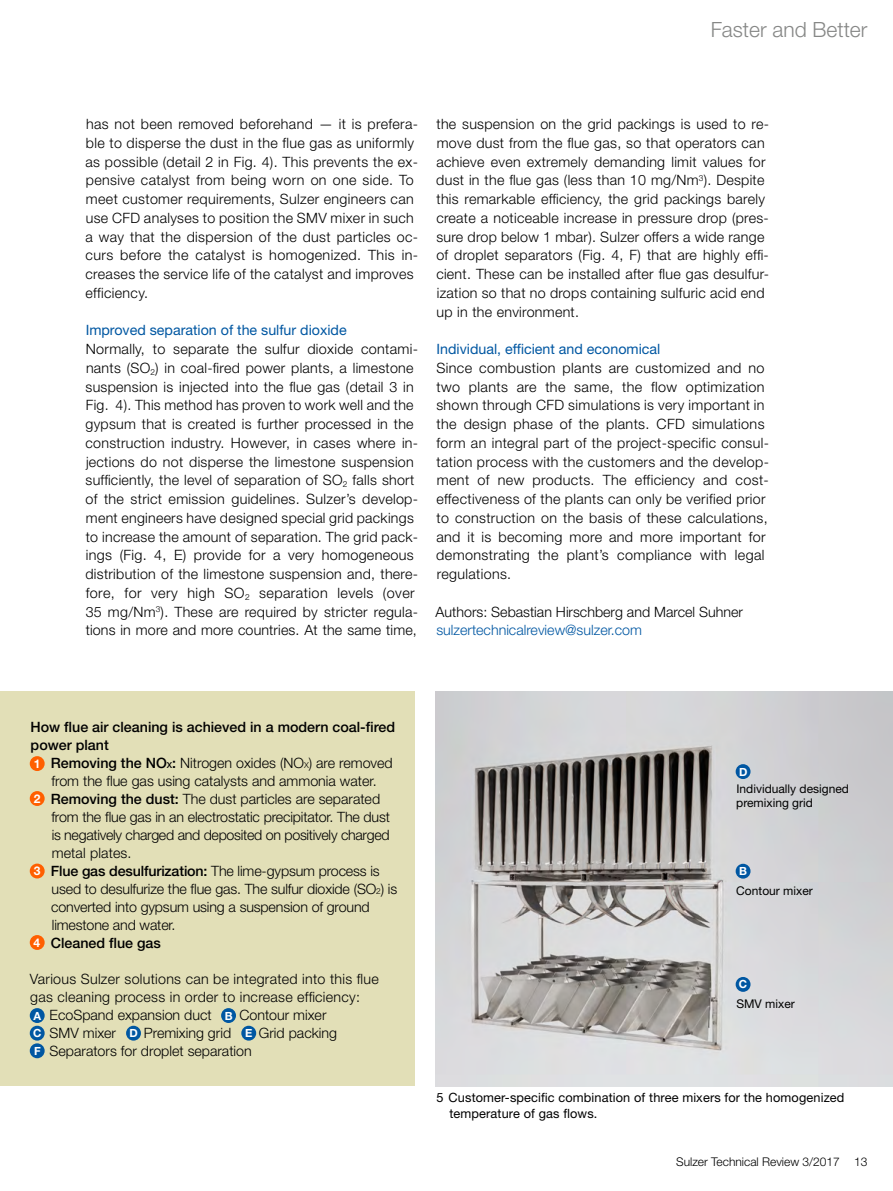
<style>
.page{position:relative;width:893px;height:1191px;background:#fff}
.page>*{position:absolute;margin:0;border:0;box-sizing:border-box;transform-origin:0 0}
.t1{font:300 21px "Helvetica Neue LT Std";color:#868786}
.t2{font:300 14.25px/18.8px "Helvetica Neue LT Std";letter-spacing:.02em;color:#000}
.t3{font:300 14.25px/18px "Helvetica Neue LT Std";letter-spacing:-.01em;color:#000}
.t4{font:300 14.25px "Helvetica Neue LT Std";color:#000}
.t5{font:500 14.25px/18px "Helvetica Neue LT Std";color:#000}
.t6{font:14.25px "Helvetica Neue LT Std";color:#0057a2}
.t7{font:300 14.25px "Helvetica Neue LT Std";color:#0057a2}
.t8{font:12.75px/15.8px "Helvetica Neue LT Std";letter-spacing:.01em;color:#000}
.t9{font:12px/14.4px "Helvetica Neue LT Std";color:#000}
.t10{font:300 12px "Helvetica Neue LT Std";color:#000}
.t11{font:700 12px "Helvetica Neue LT Std";color:#fff}
.t12{font:700 11.25px/17.5px "Helvetica Neue LT Std";color:#fff}
.s1{font-weight:500}
.s2{font-weight:500;font-size:8.25px}
.s3{font-size:8.25px}
</style>
<div class="page">
<div style="left:0;top:692px;width:415px;height:394px;background:#e2dfb7"></div>
<img style="left:436px;top:692px;width:457px;height:394px">
<div style="left:736px;top:863px;width:14px;height:15px;background:#0057a2;border-radius:50%"></div>
<div style="left:736px;top:977px;width:14px;height:14px;background:#0057a2;border-radius:50%"></div>
<div style="left:736px;top:764px;width:14px;height:15px;background:#0057a2;border-radius:50%"></div>
<div style="left:30px;top:1008px;width:15px;height:15px;background:#0057a2;border-radius:50%"></div>
<div style="left:221px;top:1008px;width:15px;height:15px;background:#0057a2;border-radius:50%"></div>
<div style="left:30px;top:1025px;width:15px;height:15px;background:#0057a2;border-radius:50%"></div>
<div style="left:30px;top:1043px;width:15px;height:15px;background:#0057a2;border-radius:50%"></div>
<div style="left:126px;top:1025px;width:15px;height:15px;background:#0057a2;border-radius:50%"></div>
<div style="left:241px;top:1025px;width:15px;height:15px;background:#0057a2;border-radius:50%"></div>
<div style="left:30px;top:756px;width:15px;height:15px;background:#ff5f00;border-radius:50%"></div>
<div style="left:30px;top:791px;width:15px;height:15px;background:#ff5f00;border-radius:50%"></div>
<div style="left:30px;top:863px;width:15px;height:15px;background:#ff5f00;border-radius:50%"></div>
<div style="left:30px;top:935px;width:15px;height:15px;background:#ff5f00;border-radius:50%"></div>
<h1 class="t1" style="left:711px;top:17px;width:158px">Faster and Better</h1>
<p class="t2" style="left:86px;top:114px;width:334px">has not been removed beforehand — it is prefera&shy;ble to disperse the dust in the flue gas as uniformly as possible (detail 2 in Fig. 4). This prevents the ex&shy;pensive catalyst from being worn on one side. To meet customer requirements, Sulzer engineers can use CFD analyses to position the SMV mixer in such a way that the dispersion of the dust particles oc&shy;curs before the catalyst is homogenized. This in&shy;creases the service life of the catalyst and improves efficiency.</p>
<p class="t6" style="left:86px;top:322px;width:263px">Improved separation of the sulfur dioxide</p>
<p class="t2" style="left:85px;top:339px;width:334px">Normally, to separate the sulfur dioxide contami&shy;nants (SO<sub>2</sub>) in coal-fired power plants, a limestone suspension is injected into the flue gas (detail 3 in Fig. 4). This method has proven to work well and the gypsum that is created is further processed in the construction industry. However, in cases where in&shy;jections do not disperse the limestone suspension sufficiently, the level of separation of SO<sub>2</sub> falls short of the strict emission guidelines. Sulzer’s develop&shy;ment engineers have designed special grid packings to increase the amount of separation. The grid pack&shy;ings (Fig. 4, E) provide for a very homogeneous distribution of the limestone suspension and, there&shy;fore, for very high SO<sub>2</sub> separation levels (over 35 mg/Nm<sup>3</sup>). These are required by stricter regula&shy;tions in more and more countries. At the same time,</p>
<p class="t2" style="left:436px;top:114px;width:334px">the suspension on the grid packings is used to re&shy;move dust from the flue gas, so that operators can achieve even extremely demanding limit values for dust in the flue gas (less than 10 mg/Nm<sup>3</sup>). Despite this remarkable efficiency, the grid packings barely create a noticeable increase in pressure drop (pres&shy;sure drop below 1 mbar). Sulzer offers a wide range of droplet separators (Fig. 4, F) that are highly effi&shy;cient. These can be installed after flue gas desulfur&shy;ization so that no drops containing sulfuric acid end up in the environment.</p>
<p class="t6" style="left:436px;top:340px;width:225px">Individual, efficient and economical</p>
<p class="t2" style="left:436px;top:358px;width:334px">Since combustion plants are customized and no two plants are the same, the flow optimization shown through CFD simulations is very important in the design phase of the plants. CFD simulations form an integral part of the project-specific consul&shy;tation process with the customers and the develop&shy;ment of new products. The efficiency and cost&shy;effectiveness of the plants can only be verified prior to construction on the basis of these calculations, and it is becoming more and more important for demonstrating the plant’s compliance with legal regulations.</p>
<p class="t4" style="left:436px;top:603px;width:309px">Authors: Sebastian Hirschberg and Marcel Suhner</p>
<p class="t7" style="left:436px;top:621px;width:207px">sulzertechnicalreview@sulzer.com</p>
<p class="t5" style="left:31px;top:718px;width:366px">How flue air cleaning is achieved in a modern coal-fired power plant</p>
<p class="t3" style="left:51px;top:753px;width:348px"><span class="s1">Removing the NO</span><span class="s2">X</span><span class="s1">:</span> Nitrogen oxides (NO<span class="s3">X</span>) are removed from the flue gas using catalysts and ammonia water.<br><span class="s1">Removing the dust:</span> The dust particles are separated from the flue gas in an electrostatic precipitator. The dust is negatively charged and deposited on positively charged metal plates.<br><span class="s1">Flue gas desulfurization:</span> The lime-gypsum process is used to desulfurize the flue gas. The sulfur dioxide (SO<span class="s3">2</span>) is converted into gypsum using a suspension of ground limestone and water.</p>
<p class="t5" style="left:51px;top:934px;width:112px">Cleaned flue gas</p>
<p class="t2" style="left:30px;top:969px;width:350px">Various Sulzer solutions can be integrated into this flue</p>
<p class="t2" style="left:30px;top:987px;width:331px">gas cleaning process in order to increase efficiency:</p>
<p class="t4" style="left:50px;top:1006px;width:164px">EcoSpand expansion duct</p>
<p class="t4" style="left:239px;top:1006px;width:89px">Contour mixer</p>
<p class="t4" style="left:50px;top:1024px;width:68px">SMV mixer</p>
<p class="t4" style="left:144px;top:1024px;width:89px">Premixing grid</p>
<p class="t4" style="left:259px;top:1024px;width:80px">Grid packing</p>
<p class="t4" style="left:50px;top:1042px;width:204px">Separators for droplet separation</p>
<p class="t11" style="left:34px;top:756px;width:8px">1</p>
<p class="t11" style="left:34px;top:791px;width:8px">2</p>
<p class="t11" style="left:34px;top:863px;width:8px">3</p>
<p class="t11" style="left:34px;top:935px;width:8px">4</p>
<p class="t12" style="left:33px;top:1006px;width:9px">A</p>
<p class="t12" style="left:225px;top:1006px;width:9px">B</p>
<p class="t12" style="left:33px;top:1024px;width:10px">C<br>F</p>
<p class="t12" style="left:130px;top:1024px;width:10px">D</p>
<p class="t12" style="left:245px;top:1024px;width:9px">E</p>
<p class="t12" style="left:739px;top:762px;width:10px">D</p>
<p class="t9" style="left:736px;top:781px;width:114px">Individually designed premixing grid</p>
<p class="t12" style="left:739px;top:862px;width:9px">B</p>
<p class="t9" style="left:736px;top:883px;width:78px">Contour mixer</p>
<p class="t12" style="left:739px;top:975px;width:10px">C</p>
<p class="t9" style="left:736px;top:996px;width:60px">SMV mixer</p>
<p class="t8" style="left:449px;top:1089px;width:396px;text-indent:-13px">5 Customer-specific combination of three mixers for the homogenized temperature of gas flows.</p>
<p class="t10" style="left:676px;top:1153px;width:193px">Sulzer Technical Review 3/2017 13</p>
</div>
